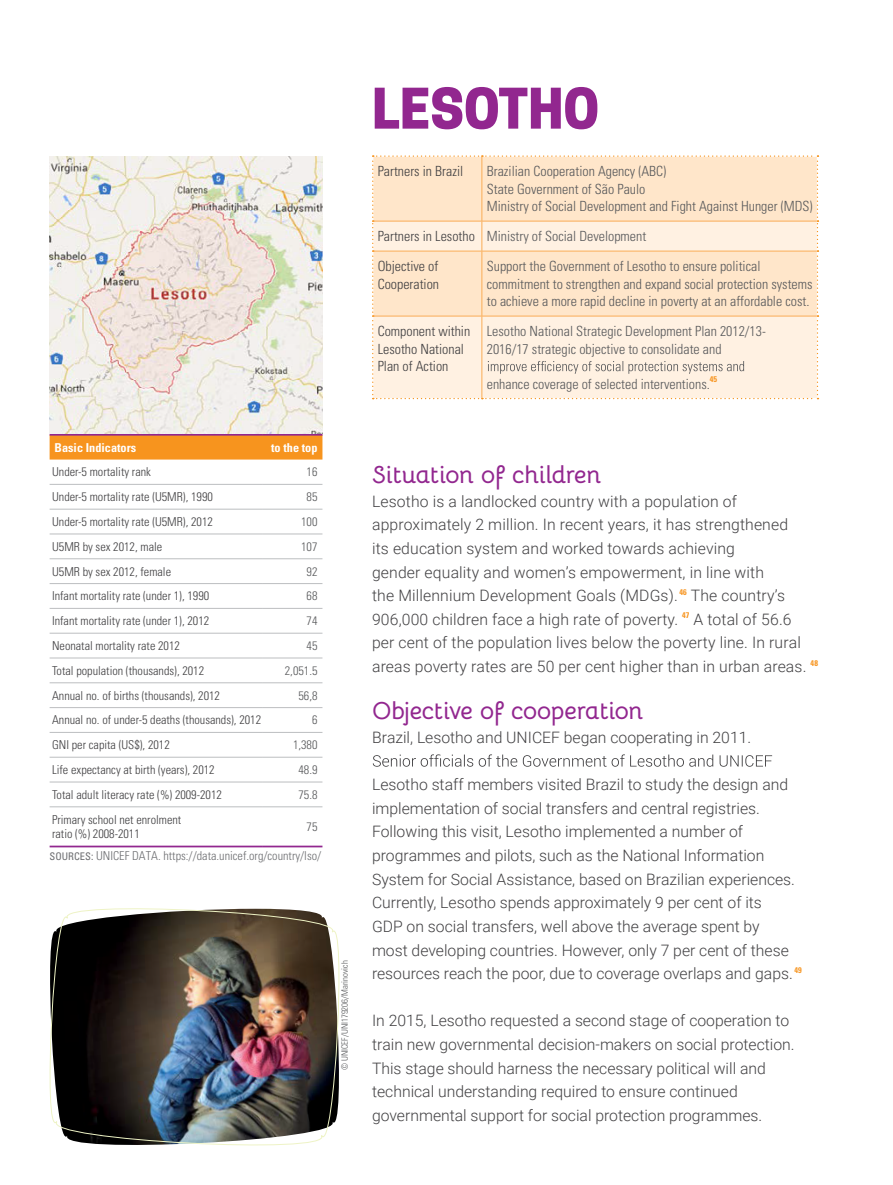
<style>
.page{position:relative;width:893px;height:1185px;background:#fff}
.page>*{position:absolute;margin:0;border:0;box-sizing:border-box;transform-origin:0 0}
.t1{font:800 52.5px "Cooper Hewitt";color:#92278f}
.t2{font:700 24.5px "Bellota";color:#92278f}
.t3{font:300 15.75px/23.6px "Roboto";color:#414042}
.t4{font:300 condensed 14px/17.5px "Univers LT Std";color:#58595b}
.t5{font:300 condensed 14px/17.5px "Univers LT Std";color:#414042}
.t6{font:300 condensed 12.25px/14px "Univers LT Std";color:#414042}
.t7{font:300 condensed 12.25px "Univers LT Std";color:#6d6e71}
.t8{font:300 condensed 12.25px "Univers LT Std";color:#58595b}
.t9{font:700 condensed 12.25px "Univers LT Std";color:#fff}
.t10{font:300 condensed 8.75px "Univers LT Std";color:#58595b}
.t11{font:700 condensed 8.22px "Univers LT Std";color:#f7941e}
.s1{font-weight:400;font-size:10.5px}
.s2{color:#58595b}
</style>
<div class="page">
<svg style="left:372px;top:155px;width:446px;height:244px;background:#fde9d2"></svg>
<svg style="left:373px;top:754px;width:399px;height:13px"></svg>
<div style="left:50px;top:436px;width:272px;height:24px;background:#f7941e"></div>
<hr style="left:50px;top:434px;width:213px;height:2px;background:#92278f">
<hr style="left:263px;top:434px;width:59px;height:2px;background:#92278f">
<hr style="left:50px;top:484px;width:213px;height:1px;background:#bcbec0">
<hr style="left:263px;top:484px;width:59px;height:1px;background:#bcbec0">
<hr style="left:50px;top:509px;width:213px;height:1px;background:#bcbec0">
<hr style="left:263px;top:509px;width:59px;height:1px;background:#bcbec0">
<hr style="left:50px;top:534px;width:213px;height:1px;background:#bcbec0">
<hr style="left:263px;top:534px;width:59px;height:1px;background:#bcbec0">
<hr style="left:50px;top:558px;width:213px;height:1px;background:#bcbec0">
<hr style="left:263px;top:558px;width:59px;height:1px;background:#bcbec0">
<hr style="left:50px;top:583px;width:213px;height:1px;background:#bcbec0">
<hr style="left:263px;top:583px;width:59px;height:1px;background:#bcbec0">
<hr style="left:50px;top:608px;width:213px;height:1px;background:#bcbec0">
<hr style="left:263px;top:608px;width:59px;height:1px;background:#bcbec0">
<hr style="left:50px;top:633px;width:213px;height:1px;background:#bcbec0">
<hr style="left:263px;top:633px;width:59px;height:1px;background:#bcbec0">
<hr style="left:50px;top:658px;width:213px;height:1px;background:#bcbec0">
<hr style="left:263px;top:658px;width:59px;height:1px;background:#bcbec0">
<hr style="left:50px;top:682px;width:213px;height:1px;background:#bcbec0">
<hr style="left:263px;top:682px;width:59px;height:1px;background:#bcbec0">
<hr style="left:50px;top:707px;width:213px;height:1px;background:#bcbec0">
<hr style="left:263px;top:707px;width:59px;height:1px;background:#bcbec0">
<hr style="left:50px;top:732px;width:213px;height:1px;background:#bcbec0">
<hr style="left:263px;top:732px;width:59px;height:1px;background:#bcbec0">
<hr style="left:50px;top:757px;width:213px;height:1px;background:#bcbec0">
<hr style="left:263px;top:757px;width:59px;height:1px;background:#bcbec0">
<hr style="left:50px;top:782px;width:213px;height:1px;background:#bcbec0">
<hr style="left:263px;top:782px;width:59px;height:1px;background:#bcbec0">
<hr style="left:50px;top:806px;width:213px;height:1px;background:#bcbec0">
<hr style="left:263px;top:806px;width:59px;height:1px;background:#bcbec0">
<hr style="left:50px;top:846px;width:213px;height:1px;background:#92278f">
<hr style="left:263px;top:846px;width:59px;height:1px;background:#92278f">
<img style="left:50px;top:156px;width:272px;height:278px">
<img style="left:49px;top:908px;width:291px;height:238px">
<p class="t9" style="left:55px;top:440px;width:83px">Basic Indicators</p>
<p class="t9" style="left:271px;top:440px;width:48px">to the top</p>
<p class="t6" style="left:52px;top:465px;width:100px">Under-5 mortality rank</p>
<p class="t8" style="left:307px;top:465px;width:12px">16</p>
<p class="t6" style="left:52px;top:490px;width:162px">Under-5 mortality rate (U5MR), 1990</p>
<p class="t8" style="left:307px;top:490px;width:12px">85</p>
<p class="t6" style="left:52px;top:515px;width:162px">Under-5 mortality rate (U5MR), 2012</p>
<p class="t8" style="left:301px;top:514px;width:18px">100</p>
<p class="t6" style="left:52px;top:539px;width:112px">U5MR by sex 2012, male</p>
<p class="t8" style="left:301px;top:539px;width:18px">107</p>
<p class="t6" style="left:52px;top:564px;width:121px">U5MR by sex 2012, female</p>
<p class="t8" style="left:307px;top:564px;width:12px">92</p>
<p class="t6" style="left:52px;top:589px;width:159px">Infant mortality rate (under 1), 1990</p>
<p class="t8" style="left:307px;top:589px;width:12px">68</p>
<p class="t6" style="left:52px;top:614px;width:159px">Infant mortality rate (under 1), 2012</p>
<p class="t8" style="left:307px;top:614px;width:12px">74</p>
<p class="t6" style="left:52px;top:639px;width:129px">Neonatal mortality rate 2012</p>
<p class="t8" style="left:307px;top:638px;width:12px">45</p>
<p class="t6" style="left:52px;top:664px;width:154px">Total population (thousands), 2012</p>
<p class="t8" style="left:285px;top:663px;width:34px">2,051.5</p>
<p class="t6" style="left:52px;top:688px;width:169px">Annual no. of births (thousands), 2012</p>
<p class="t8" style="left:298px;top:688px;width:21px">56,8</p>
<p class="t6" style="left:52px;top:713px;width:211px">Annual no. of under-5 deaths (thousands), 2012</p>
<p class="t8" style="left:312px;top:713px;width:7px">6</p>
<p class="t6" style="left:52px;top:738px;width:119px">GNI per capita (US$), 2012</p>
<p class="t8" style="left:293px;top:738px;width:26px">1,380</p>
<p class="t6" style="left:52px;top:763px;width:164px">Life expectancy at birth (years), 2012</p>
<p class="t8" style="left:298px;top:762px;width:21px">48.9</p>
<p class="t6" style="left:52px;top:788px;width:171px">Total adult literacy rate (%) 2009-2012</p>
<p class="t8" style="left:298px;top:787px;width:21px">75.8</p>
<p class="t6" style="left:52px;top:813px;width:131px">Primary school net enrolment ratio (%) 2008-2011</p>
<p class="t8" style="left:307px;top:819px;width:12px">75</p>
<p class="t7" style="left:50px;top:849px;width:273px"><span class="s1">SOURCES:</span> UNICEF DATA. https://data.unicef.org/country/lso/</p>
<p class="t10" style="left:339px;top:1070px;width:111px;rotate:-90deg">© UNICEF/UNI179206/Marinovich</p>
<h1 class="t1" style="left:372px;top:78px;width:229px">LESOTHO</h1>
<p class="t5" style="left:378px;top:163px;width:87px">Partners in Brazil</p>
<p class="t4" style="left:487px;top:163px;width:327px">Brazilian Cooperation Agency (ABC)<br>State Government of São Paulo<br>Ministry of Social Development and Fight Against Hunger (MDS)</p>
<p class="t5" style="left:378px;top:221px;width:270px;line-height:29.9px">Partners in Lesotho <span class="s2">Ministry of Social Development<br></span>Objective of</p>
<p class="t5" style="left:378px;top:275px;width:63px">Cooperation</p>
<p class="t4" style="left:487px;top:257px;width:327px">Support the Government of Lesotho to ensure political commitment to strengthen and expand social protection systems to achieve a more rapid decline in poverty at an affordable cost.</p>
<p class="t5" style="left:378px;top:322px;width:94px">Component within<br>Lesotho National<br>Plan of Action</p>
<p class="t4" style="left:487px;top:322px;width:281px">Lesotho National Strategic Development Plan 2012/13-<br>2016/17 strategic objective to consolidate and</p>
<p class="t4" style="left:487px;top:375px;width:225px">enhance coverage of selected interventions.</p>
<p class="t11" style="left:710px;top:374px;width:9px">45</p>
<h2 class="t2" style="left:372px;top:454px;width:231px">Situation of children</h2>
<p class="t3" style="left:372px;top:489px;width:447px">Lesotho is a landlocked country with a population of approximately 2 million. In recent years, it has strengthened<br>its education system and worked towards achieving<br>gender equality and women’s empowerment, in line with<br>the Millennium Development Goals (MDGs). <sup>46</sup> The country’s 906,000 children face a high rate of poverty. <sup>47</sup> A total of 56.6 per cent of the population lives below the poverty line. In rural areas poverty rates are 50 per cent higher than in urban areas. <sup>48</sup></p>
<h2 class="t2" style="left:372px;top:690px;width:273px">Objective of cooperation</h2>
<p class="t3" style="left:372px;top:725px;width:381px">Brazil, Lesotho and UNICEF began cooperating in 2011.</p>
<p class="t3" style="left:372px;top:772px;width:431px">Lesotho staff members visited Brazil to study the design and implementation of social transfers and central registries.<br>Following this visit, Lesotho implemented a number of programmes and pilots, such as the National Information System for Social Assistance, based on Brazilian experiences.<br>Currently, Lesotho spends approximately 9 per cent of its<br>GDP on social transfers, well above the average spent by<br>most developing countries. However, only 7 per cent of these resources reach the poor, due to coverage overlaps and gaps. <sup>49</sup></p>
<p class="t3" style="left:372px;top:1008px;width:424px">In 2015, Lesotho requested a second stage of cooperation to train new governmental decision-makers on social protection.<br>This stage should harness the necessary political will and technical understanding required to ensure continued governmental support for social protection programmes.</p>
</div>
